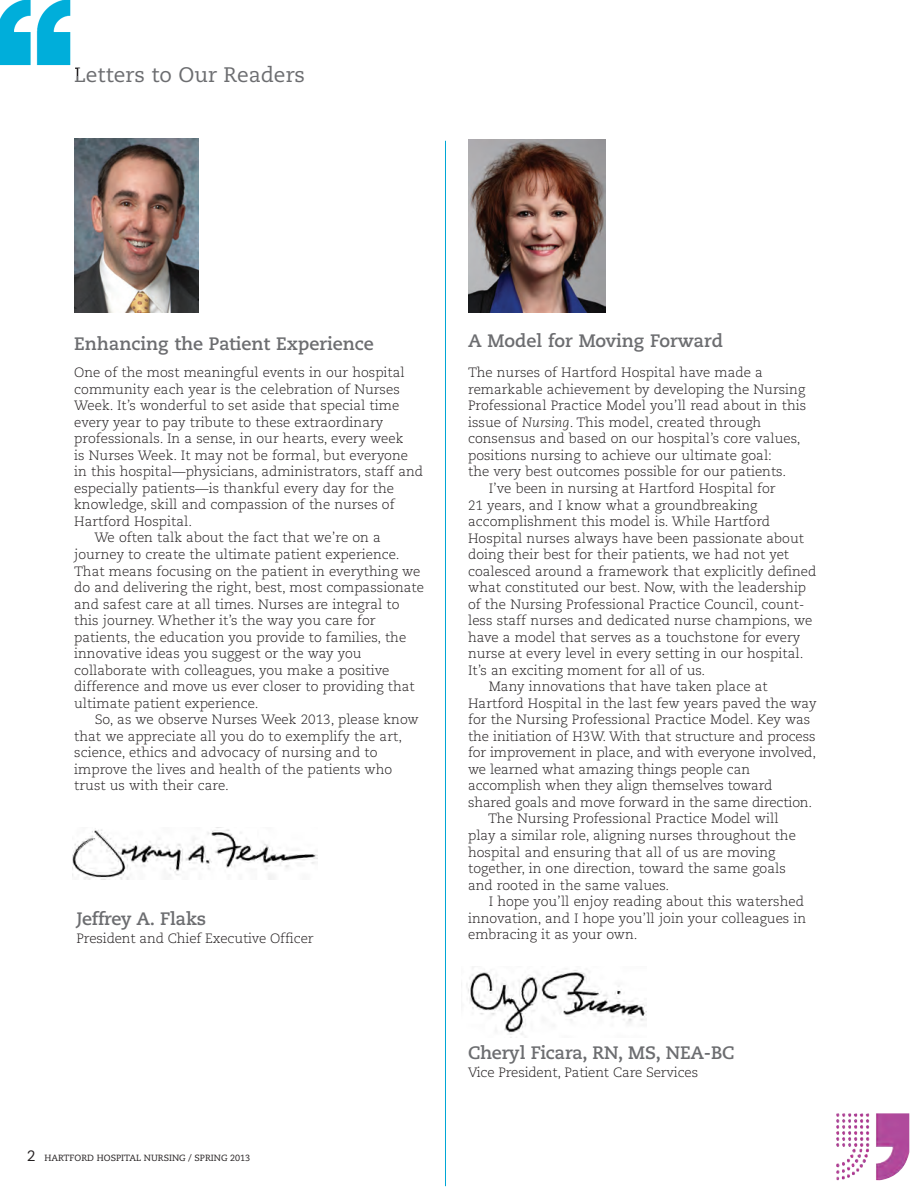
<style>
.page{position:relative;width:918px;height:1188px;background:#fff}
.page>*{position:absolute;margin:0;border:0;box-sizing:border-box;transform-origin:0 0}
.t1{font:21px "Caecilia";color:#6c6d70}
.t2{font:700 18px "Caecilia";color:#6c6d70}
.t3{font:300 13.5px "Caecilia";color:#231f20}
.t4{font:9px "Caecilia";color:#231f20}
.s1{font-size:15px}
.s2{font-style:italic}
</style>
<div class="page">
<img style="left:75px;top:138px;width:124px;height:175px">
<hr style="left:445px;top:141px;width:1px;height:1045px;background:#00a7d5">
<img style="left:469px;top:140px;width:136px;height:172px">
<img style="left:0;top:0;width:71px;height:66px">
<img style="left:836px;top:1113px;width:73px;height:67px">
<img style="left:73px;top:828px;width:244px;height:51px">
<img style="left:466px;top:970px;width:181px;height:65px">
<h1 class="t1" style="left:74px;top:66px;width:232px">Letters to Our Readers</h1>
<h2 class="t2" style="left:74px;top:336px;width:301px">Enhancing the Patient Experience</h2>
<p class="t3" style="left:74px;top:367px;width:332px">One of the most meaningful events in our hospital</p>
<p class="t3" style="left:74px;top:383px;width:327px">community each year is the celebration of Nurses</p>
<p class="t3" style="left:74px;top:400px;width:327px">Week. It’s wonderful to set aside that special time</p>
<p class="t3" style="left:74px;top:416px;width:311px">every year to pay tribute to these extraordinary</p>
<p class="t3" style="left:74px;top:433px;width:331px">professionals. In a sense, in our hearts, every week</p>
<p class="t3" style="left:74px;top:449px;width:335px">is Nurses Week. It may not be formal, but everyone</p>
<p class="t3" style="left:74px;top:466px;width:350px">in this hospital—physicians, administrators, staff and</p>
<p class="t3" style="left:74px;top:483px;width:321px">especially patients—is thankful every day for the</p>
<p class="t3" style="left:74px;top:499px;width:322px">knowledge, skill and compassion of the nurses of</p>
<p class="t3" style="left:74px;top:516px;width:119px">Hartford Hospital.</p>
<p class="t3" style="left:94px;top:532px;width:288px">We often talk about the fact that we’re on a</p>
<p class="t3" style="left:74px;top:549px;width:327px">journey to create the ultimate patient experience.</p>
<p class="t3" style="left:74px;top:565px;width:348px">That means focusing on the patient in everything we</p>
<p class="t3" style="left:74px;top:582px;width:351px">do and delivering the right, best, most compassionate</p>
<p class="t3" style="left:74px;top:598px;width:327px">and safest care at all times. Nurses are integral to</p>
<p class="t3" style="left:74px;top:615px;width:303px">this journey. Whether it’s the way you care for</p>
<p class="t3" style="left:74px;top:631px;width:334px">patients, the education you provide to families, the</p>
<p class="t3" style="left:74px;top:648px;width:289px">innovative ideas you suggest or the way you</p>
<p class="t3" style="left:74px;top:664px;width:317px">collaborate with colleagues, you make a positive</p>
<p class="t3" style="left:74px;top:681px;width:342px">difference and move us ever closer to providing that</p>
<p class="t3" style="left:74px;top:697px;width:186px">ultimate patient experience.</p>
<p class="t3" style="left:95px;top:714px;width:325px">So, as we observe Nurses Week 2013, please know</p>
<p class="t3" style="left:74px;top:730px;width:329px">that we appreciate all you do to exemplify the art,</p>
<p class="t3" style="left:74px;top:747px;width:305px">science, ethics and advocacy of nursing and to</p>
<p class="t3" style="left:74px;top:763px;width:320px">improve the lives and health of the patients who</p>
<p class="t3" style="left:74px;top:780px;width:156px">trust us with their care.</p>
<h2 class="t2" style="left:77px;top:911px;width:131px">Jeffrey A. Flaks</h2>
<p class="t3" style="left:77px;top:933px;width:238px">President and Chief Executive Officer</p>
<p class="t4" style="left:27px;top:1154px;width:225px"><span class="s1">2</span> HARTFORD HOSPITAL NURSING / SPRING 2013</p>
<h2 class="t2" style="left:468px;top:333px;width:257px">A Model for Moving Forward</h2>
<p class="t3" style="left:468px;top:367px;width:296px">The nurses of Hartford Hospital have made a</p>
<p class="t3" style="left:468px;top:383px;width:339px">remarkable achievement by developing the Nursing</p>
<p class="t3" style="left:468px;top:400px;width:340px">Professional Practice Model you’ll read about in this</p>
<p class="t3" style="left:468px;top:417px;width:295px">issue of <span class="s2">Nursing</span>. This model, created through</p>
<p class="t3" style="left:468px;top:433px;width:334px">consensus and based on our hospital’s core values,</p>
<p class="t3" style="left:468px;top:450px;width:305px">positions nursing to achieve our ultimate goal:</p>
<p class="t3" style="left:468px;top:466px;width:320px">the very best outcomes possible for our patients.</p>
<p class="t3" style="left:489px;top:483px;width:288px">I’ve been in nursing at Hartford Hospital for</p>
<p class="t3" style="left:468px;top:499px;width:291px">21 years, and I know what a groundbreaking</p>
<p class="t3" style="left:468px;top:516px;width:304px">accomplishment this model is. While Hartford</p>
<p class="t3" style="left:468px;top:532px;width:337px">Hospital nurses always have been passionate about</p>
<p class="t3" style="left:468px;top:549px;width:323px">doing their best for their patients, we had not yet</p>
<p class="t3" style="left:468px;top:565px;width:350px">coalesced around a framework that explicitly defined</p>
<p class="t3" style="left:468px;top:582px;width:340px">what constituted our best. Now, with the leadership</p>
<p class="t3" style="left:468px;top:598px;width:338px">of the Nursing Professional Practice Council, count-</p>
<p class="t3" style="left:468px;top:615px;width:346px">less staff nurses and dedicated nurse champions, we</p>
<p class="t3" style="left:468px;top:631px;width:334px">have a model that serves as a touchstone for every</p>
<p class="t3" style="left:468px;top:648px;width:337px">nurse at every level in every setting in our hospital.</p>
<p class="t3" style="left:468px;top:664px;width:239px">It’s an exciting moment for all of us.</p>
<p class="t3" style="left:489px;top:681px;width:281px">Many innovations that have taken place at</p>
<p class="t3" style="left:468px;top:697px;width:350px">Hartford Hospital in the last few years paved the way</p>
<p class="t3" style="left:468px;top:714px;width:344px">for the Nursing Professional Practice Model. Key was</p>
<p class="t3" style="left:468px;top:730px;width:349px">the initiation of H3W. With that structure and process</p>
<p class="t3" style="left:468px;top:747px;width:350px">for improvement in place, and with everyone involved,</p>
<p class="t3" style="left:468px;top:764px;width:284px">we learned what amazing things people can</p>
<p class="t3" style="left:468px;top:780px;width:306px">accomplish when they align themselves toward</p>
<p class="t3" style="left:468px;top:797px;width:346px">shared goals and move forward in the same direction.</p>
<p class="t3" style="left:488px;top:813px;width:292px">The Nursing Professional Practice Model will</p>
<p class="t3" style="left:468px;top:830px;width:329px">play a similar role, aligning nurses throughout the</p>
<p class="t3" style="left:468px;top:846px;width:309px">hospital and ensuring that all of us are moving</p>
<p class="t3" style="left:468px;top:863px;width:319px">together, in one direction, toward the same goals</p>
<p class="t3" style="left:468px;top:879px;width:203px">and rooted in the same values.</p>
<p class="t3" style="left:489px;top:896px;width:317px">I hope you’ll enjoy reading about this watershed</p>
<p class="t3" style="left:468px;top:912px;width:340px">innovation, and I hope you’ll join your colleagues in</p>
<p class="t3" style="left:468px;top:929px;width:171px">embracing it as your own.</p>
<h2 class="t2" style="left:468px;top:1045px;width:268px">Cheryl Ficara, RN, MS, NEA-BC</h2>
<p class="t3" style="left:468px;top:1067px;width:232px">Vice President, Patient Care Services</p>
</div>
